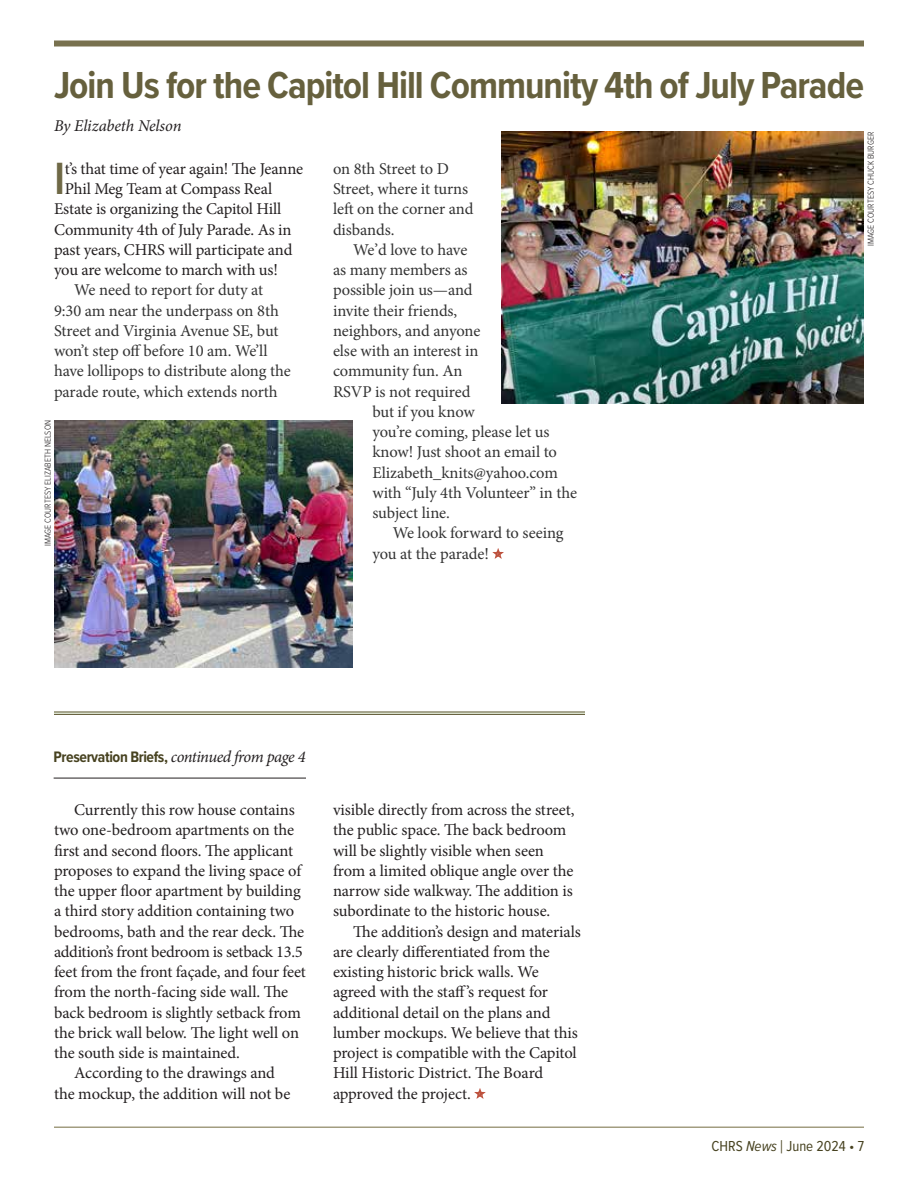
<style>
.page{position:relative;width:918px;height:1188px;background:#fff}
.page>*{position:absolute;margin:0;border:0;box-sizing:border-box;transform-origin:0 0}
.t1{font:600 46.8px "Proxima Nova Cond";color:#6f6946}
.t2{font:700 39px "Proxima Nova Cond";letter-spacing:-.025em;color:#66603d}
.t3{font:16.5px/20.2px "Minion Pro";letter-spacing:-.01em;color:#231f20}
.t4{font:16.5px/20.2px "Minion Pro";letter-spacing:-.01em;color:#333}
.t5{font:italic 16.5px "Minion Pro";letter-spacing:-.01em;color:#231f20}
.t6{font:700 15.75px "Proxima Nova Cond";letter-spacing:-.025em;color:#474220}
.t7{font:15px "Proxima Nova Cond";color:#474220}
.t8{font:300 9px "Proxima Nova Cond";color:#231f20}
.s1{font-family:"Minion Pro";font-weight:400;font-style:italic;font-size:16.5px;color:#231f20}
.s2{font-style:italic}
.s3{font-size:18.75px}
</style>
<div class="page">
<hr style="left:54px;top:778px;width:252px;height:1px;background:#231f20">
<hr style="left:54px;top:712px;width:531px;height:3px;background:#dee6d2">
<hr style="left:54px;top:712px;width:531px;height:1px;background:#66603d">
<hr style="left:54px;top:714px;width:531px;height:1px;background:#66603d">
<svg style="left:493px;top:548px;width:11px;height:11px"></svg>
<img style="left:54px;top:420px;width:298px;height:247px">
<img style="left:501px;top:132px;width:363px;height:272px">
<svg style="left:474px;top:1088px;width:12px;height:11px"></svg>
<div style="left:54px;top:40px;width:810px;height:6px;background:#78714f"></div>
<hr style="left:54px;top:1126px;width:810px;height:2px;background:#a29d80">
<h2 class="t2" style="left:54px;top:57px;width:812px">Join Us for the Capitol Hill Community 4th of July Parade</h2>
<p class="t5" style="left:54px;top:115px;width:129px">By Elizabeth Nelson</p>
<h1 class="t1" style="left:54px;top:144px;width:13px">I</h1>
<p class="t3" style="left:65px;top:159px;width:240px">t’s that time of year again! The Jeanne</p>
<p class="t8" style="left:864px;top:246px;width:115px;rotate:-90deg">IMAGE COURTESY CHUCK BURGER</p>
<p class="t4" style="left:333px;top:159px;width:142px">on 8th Street to D<br>Street, where it turns left on the corner and disbands.</p>
<p class="t4" style="left:353px;top:240px;width:116px">We’d love to have</p>
<p class="t4" style="left:333px;top:260px;width:136px">as many members as</p>
<p class="t4" style="left:333px;top:280px;width:141px">possible join us—and</p>
<p class="t4" style="left:333px;top:300px;width:126px">invite their friends,</p>
<p class="t4" style="left:333px;top:321px;width:149px">neighbors, and anyone</p>
<p class="t4" style="left:333px;top:341px;width:147px">else with an interest in</p>
<p class="t4" style="left:333px;top:361px;width:131px">community fun. An</p>
<p class="t4" style="left:333px;top:381px;width:139px">RSVP is not required</p>
<p class="t4" style="left:372px;top:402px;width:104px">but if you know</p>
<p class="t4" style="left:372px;top:422px;width:179px">you’re coming, please let us</p>
<p class="t4" style="left:372px;top:442px;width:186px">know! Just shoot an email to</p>
<p class="t4" style="left:372px;top:462px;width:187px">Elizabeth_knits@yahoo.com</p>
<p class="t4" style="left:372px;top:483px;width:206px">with “July 4th Volunteer” in the</p>
<p class="t4" style="left:372px;top:503px;width:79px">subject line.</p>
<p class="t4" style="left:393px;top:523px;width:172px">We look forward to seeing</p>
<p class="t4" style="left:372px;top:543px;width:118px">you at the parade!</p>
<p class="t3" style="left:65px;top:179px;width:209px">Phil Meg Team at Compass Real</p>
<p class="t3" style="left:54px;top:199px;width:229px">Estate is organizing the Capitol Hill</p>
<p class="t3" style="left:54px;top:219px;width:239px">Community 4th of July Parade. As in</p>
<p class="t3" style="left:54px;top:240px;width:240px">past years, CHRS will participate and</p>
<p class="t3" style="left:54px;top:260px;width:225px">you are welcome to march with us!</p>
<p class="t4" style="left:54px;top:280px;width:238px;text-indent:20px">We need to report for duty at 9:30 am near the underpass on 8th Street and Virginia Avenue SE, but won’t step off before 10 am. We’ll have lollipops to distribute along the parade route, which extends north</p>
<p class="t8" style="left:41px;top:546px;width:127px;rotate:-90deg">IMAGE COURTESY ELIZABETH NELSON</p>
<p class="t6" style="left:54px;top:745px;width:253px">Preservation Briefs, <span class="s1">continued from page 4</span></p>
<p class="t3" style="left:74px;top:800px;width:222px">Currently this row house contains</p>
<p class="t3" style="left:54px;top:820px;width:242px">two one-bedroom apartments on the</p>
<p class="t3" style="left:54px;top:840px;width:241px">first and second floors. The applicant</p>
<p class="t3" style="left:54px;top:861px;width:249px">proposes to expand the living space of</p>
<p class="t3" style="left:54px;top:881px;width:248px">the upper floor apartment by building</p>
<p class="t3" style="left:54px;top:901px;width:242px">a third story addition containing two</p>
<p class="t3" style="left:54px;top:921px;width:252px">bedrooms, bath and the rear deck. The</p>
<p class="t3" style="left:54px;top:942px;width:250px">addition’s front bedroom is setback 13.5</p>
<p class="t3" style="left:54px;top:962px;width:254px">feet from the front façade, and four feet</p>
<p class="t3" style="left:54px;top:982px;width:236px">from the north-facing side wall. The</p>
<p class="t3" style="left:54px;top:1002px;width:248px">back bedroom is slightly setback from</p>
<p class="t3" style="left:54px;top:1023px;width:247px">the brick wall below. The light well on</p>
<p class="t3" style="left:54px;top:1043px;width:187px">the south side is maintained.</p>
<p class="t3" style="left:74px;top:1063px;width:202px">According to the drawings and</p>
<p class="t3" style="left:54px;top:1083px;width:238px">the mockup, the addition will not be</p>
<p class="t3" style="left:333px;top:800px;width:243px">visible directly from across the street, the public space. The back bedroom will be slightly visible when seen from a limited oblique angle over the narrow side walkway. The addition is subordinate to the historic house.</p>
<p class="t3" style="left:333px;top:921px;width:249px;text-indent:20px">The addition’s design and materials are clearly differentiated from the existing historic brick walls. We agreed with the staff’s request for additional detail on the plans and lumber mockups. We believe that this project is compatible with the Capitol Hill Historic District. The Board approved the project.</p>
<p class="t7" style="left:712px;top:1135px;width:154px">CHRS <span class="s2">News</span> <span class="s3">|</span> June 2024 • 7</p>
</div>
